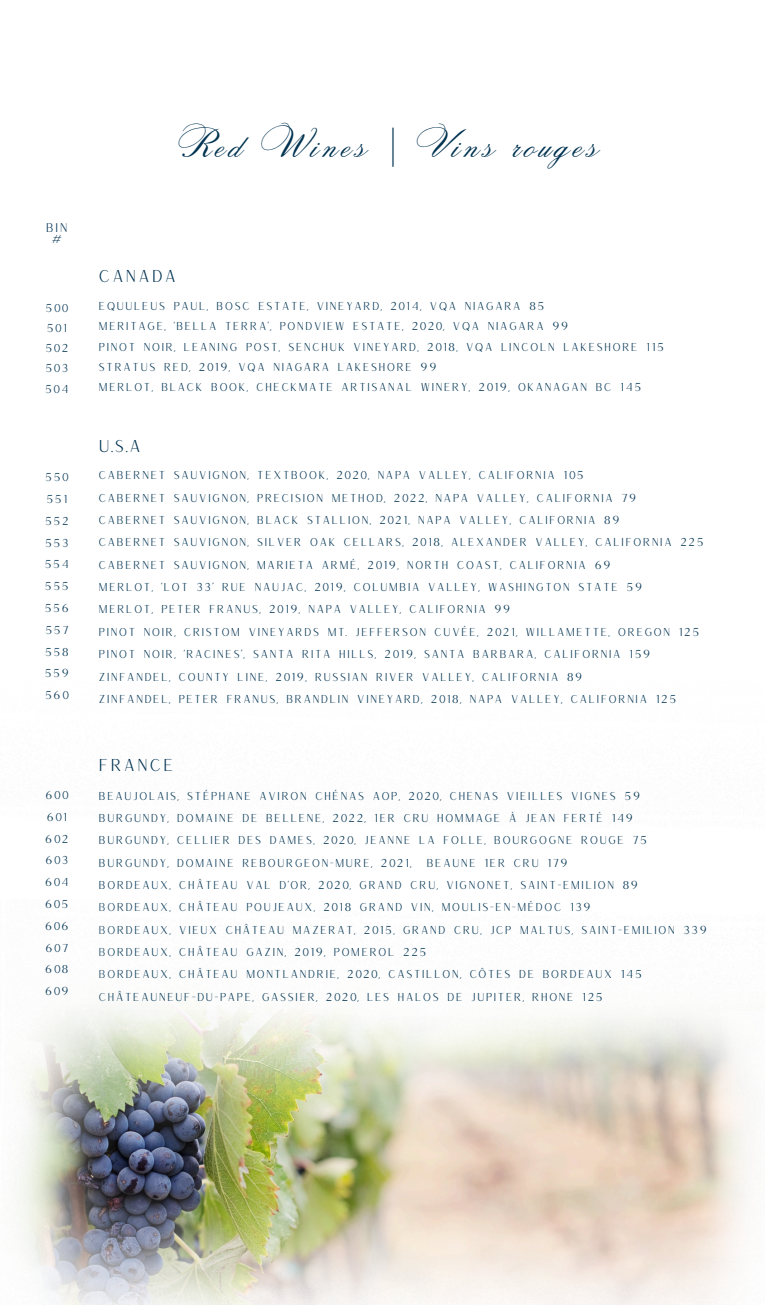
<style>
.page{position:relative;width:765px;height:1305px;background:#fff}
.page>*{position:absolute;margin:0;border:0;box-sizing:border-box;transform-origin:0 0}
.t1{font:39.12px "Citadel Script Pro";letter-spacing:.095em;color:#003352}
.t2{font:16.75px "Versailles";letter-spacing:.095em;color:#003352}
.t3{font:12.25px/10.9px "Versailles";color:#003352;text-align:center}
.t4{font:11.12px "Versailles";letter-spacing:.095em;color:#003352}
</style>
<div class="page">
<img style="left:114px;top:1117px;width:549px;height:49px">
<img style="left:114px;top:1000px;width:549px;height:117px">
<img style="left:19px;top:1005px;width:95px;height:161px">
<img style="left:16px;top:1166px;width:749px;height:139px">
<p class="t3" style="left:46px;top:222px;width:23px">BIN #</p>
<p class="t4" style="left:45px;top:301px;width:24px">500</p>
<p class="t4" style="left:46px;top:321px;width:22px">501</p>
<p class="t4" style="left:45px;top:341px;width:25px">502</p>
<p class="t4" style="left:45px;top:361px;width:25px">503</p>
<p class="t4" style="left:45px;top:382px;width:26px">504</p>
<p class="t4" style="left:45px;top:470px;width:25px">550</p>
<p class="t4" style="left:46px;top:492px;width:23px">551</p>
<p class="t4" style="left:45px;top:514px;width:26px">552</p>
<p class="t4" style="left:45px;top:536px;width:26px">553</p>
<p class="t4" style="left:44px;top:557px;width:26px">554</p>
<p class="t4" style="left:45px;top:579px;width:26px">555</p>
<p class="t4" style="left:44px;top:601px;width:26px">556</p>
<h2 class="t4" style="left:45px;top:623px;width:25px">557</h2>
<p class="t4" style="left:45px;top:645px;width:26px">558</p>
<p class="t4" style="left:44px;top:666px;width:26px">559</p>
<p class="t4" style="left:45px;top:688px;width:25px">560</p>
<p class="t4" style="left:45px;top:788px;width:25px">600</p>
<p class="t4" style="left:46px;top:810px;width:22px">601</p>
<p class="t4" style="left:45px;top:831px;width:25px">602</p>
<p class="t4" style="left:45px;top:853px;width:25px">603</p>
<p class="t4" style="left:45px;top:875px;width:26px">604</p>
<p class="t4" style="left:45px;top:897px;width:25px">605</p>
<p class="t4" style="left:45px;top:919px;width:26px">606</p>
<p class="t4" style="left:45px;top:940px;width:25px">607</p>
<p class="t4" style="left:45px;top:962px;width:25px">608</p>
<p class="t4" style="left:45px;top:984px;width:26px">609</p>
<p class="t1" style="left:179px;top:124px;width:423px">Red Wines | Vins rouges</p>
<p class="t2" style="left:99px;top:265px;width:79px">CANADA</p>
<p class="t4" style="left:99px;top:299px;width:448px">EQUULEUS PAUL, BOSC ESTATE, VINEYARD, 2014, VQA NIAGARA 85</p>
<p class="t4" style="left:99px;top:319px;width:471px">MERITAGE, ‘BELLA TERRA’, PONDVIEW ESTATE, 2020, VQA NIAGARA 99</p>
<p class="t4" style="left:99px;top:340px;width:567px">PINOT NOIR, LEANING POST, SENCHUK VINEYARD, 2018, VQA LINCOLN LAKESHORE 115</p>
<p class="t4" style="left:99px;top:360px;width:340px">STRATUS RED, 2019, VQA NIAGARA LAKESHORE 99</p>
<p class="t4" style="left:99px;top:380px;width:544px">MERLOT, BLACK BOOK, CHECKMATE ARTISANAL WINERY, 2019, OKANAGAN BC 145</p>
<p class="t2" style="left:99px;top:435px;width:44px">U.S.A</p>
<p class="t4" style="left:99px;top:468px;width:487px">CABERNET SAUVIGNON, TEXTBOOK, 2020, NAPA VALLEY, CALIFORNIA 105</p>
<p class="t4" style="left:99px;top:490px;width:539px">CABERNET SAUVIGNON, PRECISION METHOD, 2022, NAPA VALLEY, CALIFORNIA 79</p>
<p class="t4" style="left:99px;top:513px;width:523px">CABERNET SAUVIGNON, BLACK STALLION, 2021, NAPA VALLEY, CALIFORNIA 89</p>
<h2 class="t4" style="left:99px;top:535px;width:607px">CABERNET SAUVIGNON, SILVER OAK CELLARS, 2018, ALEXANDER VALLEY, CALIFORNIA 225</h2>
<p class="t4" style="left:99px;top:558px;width:514px">CABERNET SAUVIGNON, MARIETA ARMÉ, 2019, NORTH COAST, CALIFORNIA 69</p>
<p class="t4" style="left:99px;top:580px;width:545px">MERLOT, ‘LOT 33’ RUE NAUJAC, 2019, COLUMBIA VALLEY, WASHINGTON STATE 59</p>
<p class="t4" style="left:99px;top:602px;width:413px">MERLOT, PETER FRANUS, 2019, NAPA VALLEY, CALIFORNIA 99</p>
<h2 class="t4" style="left:99px;top:625px;width:602px">PINOT NOIR, CRISTOM VINEYARDS MT. JEFFERSON CUVÉE, 2021, WILLAMETTE, OREGON 125</h2>
<p class="t4" style="left:99px;top:647px;width:554px">PINOT NOIR, ‘RACINES’, SANTA RITA HILLS, 2019, SANTA BARBARA, CALIFORNIA 159</p>
<p class="t4" style="left:99px;top:669px;width:485px">ZINFANDEL, COUNTY LINE, 2019, RUSSIAN RIVER VALLEY, CALIFORNIA 89</p>
<p class="t4" style="left:99px;top:692px;width:579px">ZINFANDEL, PETER FRANUS, BRANDLIN VINEYARD, 2018, NAPA VALLEY, CALIFORNIA 125</p>
<p class="t2" style="left:99px;top:754px;width:77px">FRANCE</p>
<p class="t4" style="left:99px;top:788px;width:543px">BEAUJOLAIS, STÉPHANE AVIRON CHÉNAS AOP, 2020, CHENAS VIEILLES VIGNES 59</p>
<p class="t4" style="left:99px;top:811px;width:536px">BURGUNDY, DOMAINE DE BELLENE, 2022, 1ER CRU HOMMAGE À JEAN FERTÉ 149</p>
<p class="t4" style="left:99px;top:833px;width:550px">BURGUNDY, CELLIER DES DAMES, 2020, JEANNE LA FOLLE, BOURGOGNE ROUGE 75</p>
<p class="t4" style="left:99px;top:855px;width:314px">BURGUNDY, DOMAINE REBOURGEON-MURE, 2021,</p>
<p class="t4" style="left:426px;top:855px;width:143px">BEAUNE 1ER CRU 179</p>
<p class="t4" style="left:99px;top:878px;width:541px">BORDEAUX, CHÂTEAU VAL D‘OR, 2020, GRAND CRU, VIGNONET, SAINT-EMILION 89</p>
<p class="t4" style="left:99px;top:900px;width:494px">BORDEAUX, CHÂTEAU POUJEAUX, 2018 GRAND VIN, MOULIS-EN-MÉDOC 139</p>
<p class="t4" style="left:99px;top:923px;width:610px">BORDEAUX, VIEUX CHÂTEAU MAZERAT, 2015, GRAND CRU, JCP MALTUS, SAINT-EMILION 339</p>
<p class="t4" style="left:99px;top:945px;width:330px">BORDEAUX, CHÂTEAU GAZIN, 2019, POMEROL 225</p>
<p class="t4" style="left:99px;top:967px;width:545px">BORDEAUX, CHÂTEAU MONTLANDRIE, 2020, CASTILLON, CÔTES DE BORDEAUX 145</p>
<p class="t4" style="left:99px;top:990px;width:506px">CHÂTEAUNEUF-DU-PAPE, GASSIER, 2020, LES HALOS DE JUPITER, RHONE 125</p>
</div>
